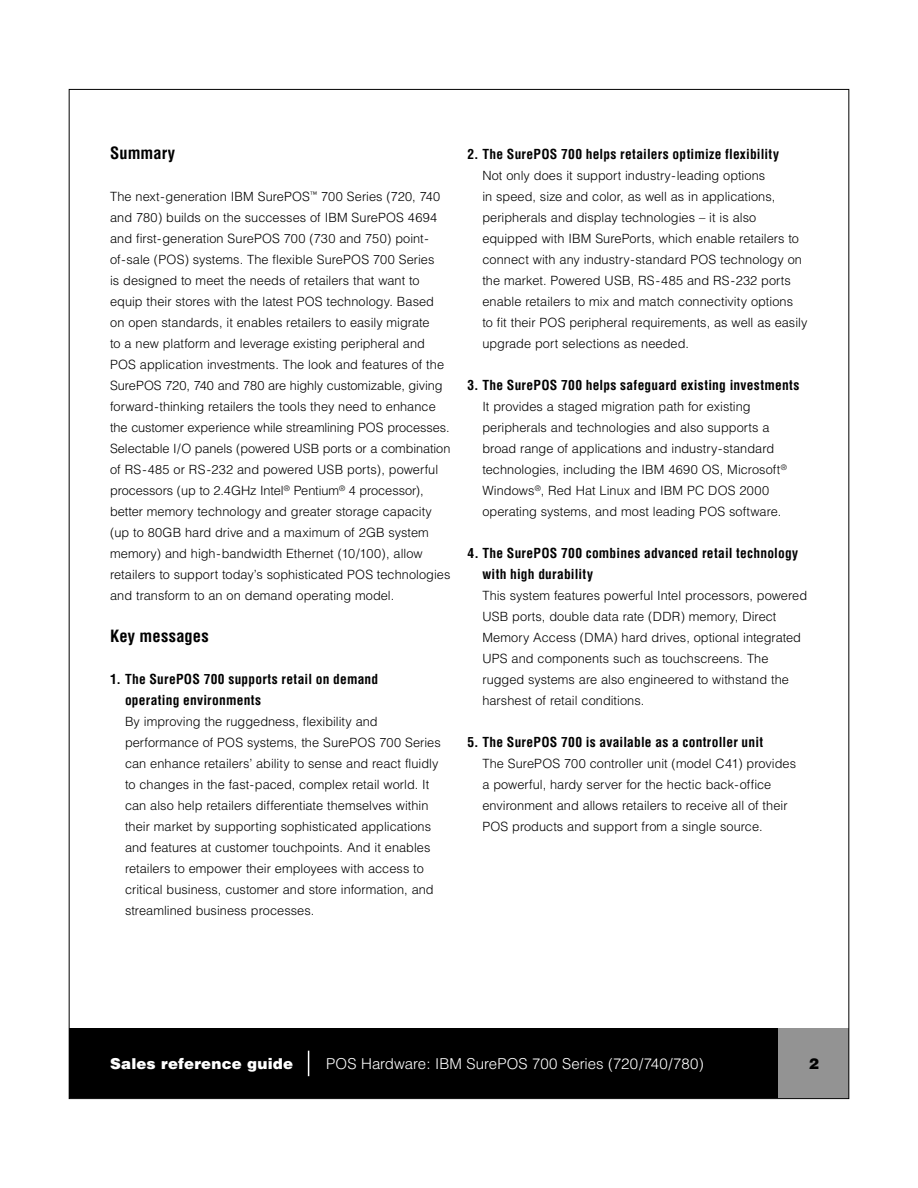
<style>
.page{position:relative;width:918px;height:1188px;background:#fff}
.page>*{position:absolute;margin:0;border:0;box-sizing:border-box;transform-origin:0 0}
.Main{font:700 condensed 16.5px "Helvetica";letter-spacing:.005em;color:#000}
.t1{font:300 15px "Helvetica";color:#fff}
.t2{font:900 15px "Helvetica";letter-spacing:.015em;color:#fff}
.t3{font:900 15px "Helvetica";color:#000}
.Subhead{font:700 condensed 13.5px/21px "Helvetica";letter-spacing:.015em;color:#000}
.Helv_tex_indent{font:300 12.75px/21px "Helvetica";letter-spacing:.005em;color:#000}
.BR_2_3_column_Helvetica_text{font:300 12.75px/21px "Helvetica";color:#000}
</style>
<div class="page">
<div style="left:69px;top:1028px;width:780px;height:71px;background:#000"></div>
<div style="left:778px;top:1028px;width:71px;height:71px;background:#939393"></div>
<svg style="left:308px;top:1051px;width:1px;height:25px"></svg>
<p class="Main" style="left:110px;top:143px;width:67px">Summary</p>
<p class="BR_2_3_column_Helvetica_text" style="left:110px;top:186px;width:342px">The next-generation IBM SurePOS<sup>™</sup> 700 Series (720, 740 and 780) builds on the successes of IBM SurePOS 4694 and first-generation SurePOS 700 (730 and 750) point&shy;of-sale (POS) systems. The flexible SurePOS 700 Series<br>is designed to meet the needs of retailers that want to equip their stores with the latest POS technology. Based on open standards, it enables retailers to easily migrate<br>to a new platform and leverage existing peripheral and POS application investments. The look and features of the SurePOS 720, 740 and 780 are highly customizable, giving forward-thinking retailers the tools they need to enhance the customer experience while streamlining POS processes.<br>Selectable I/O panels (powered USB ports or a combination of RS-485 or RS-232 and powered USB ports), powerful processors (up to 2.4GHz Intel<sup>®</sup> Pentium<sup>®</sup> 4 processor), better memory technology and greater storage capacity (up to 80GB hard drive and a maximum of 2GB system memory) and high-bandwidth Ethernet (10/100), allow retailers to support today’s sophisticated POS technologies and transform to an on demand operating model.</p>
<p class="Main" style="left:110px;top:626px;width:100px">Key messages</p>
<p class="Subhead" style="left:125px;top:668px;width:255px;text-indent:-15px">1. The SurePOS 700 supports retail on demand operating environments</p>
<p class="Helv_tex_indent" style="left:125px;top:711px;width:317px">By improving the ruggedness, flexibility and performance of POS systems, the SurePOS 700 Series can enhance retailers’ ability to sense and react fluidly to changes in the fast-paced, complex retail world. It can also help retailers differentiate themselves within their market by supporting sophisticated applications and features at customer touchpoints. And it enables retailers to empower their employees with access to critical business, customer and store information, and streamlined business processes.</p>
<p class="Subhead" style="left:468px;top:143px;width:313px">2. The SurePOS 700 helps retailers optimize flexibility</p>
<p class="Helv_tex_indent" style="left:482px;top:165px;width:327px">Not only does it support industry-leading options<br>in speed, size and color, as well as in applications, peripherals and display technologies – it is also equipped with IBM SurePorts, which enable retailers to connect with any industry-standard POS technology on the market. Powered USB, RS-485 and RS-232 ports enable retailers to mix and match connectivity options<br>to fit their POS peripheral requirements, as well as easily upgrade port selections as needed.</p>
<p class="Subhead" style="left:468px;top:374px;width:333px">3. The SurePOS 700 helps safeguard existing investments</p>
<p class="Helv_tex_indent" style="left:482px;top:396px;width:306px">It provides a staged migration path for existing peripherals and technologies and also supports a broad range of applications and industry-standard technologies, including the IBM 4690 OS, Microsoft<sup>® </sup>Windows<sup>®</sup>, Red Hat Linux and IBM PC DOS 2000 operating systems, and most leading POS software.</p>
<p class="Subhead" style="left:482px;top:542px;width:317px;text-indent:-15px">4. The SurePOS 700 combines advanced retail technology with high durability</p>
<p class="Helv_tex_indent" style="left:482px;top:585px;width:326px">This system features powerful Intel processors, powered USB ports, double data rate (DDR) memory, Direct Memory Access (DMA) hard drives, optional integrated UPS and components such as touchscreens. The rugged systems are also engineered to withstand the harshest of retail conditions.</p>
<p class="Subhead" style="left:468px;top:731px;width:297px">5. The SurePOS 700 is available as a controller unit</p>
<p class="Helv_tex_indent" style="left:482px;top:753px;width:315px">The SurePOS 700 controller unit (model C41) provides a powerful, hardy server for the hectic back-office environment and allows retailers to receive all of their POS products and support from a single source.</p>
<p class="t2" style="left:110px;top:1054px;width:185px">Sales reference guide</p>
<p class="t1" style="left:326px;top:1055px;width:379px">POS Hardware: IBM SurePOS 700 Series (720/740/780)</p>
<p class="t3" style="left:809px;top:1054px;width:12px">2</p>
</div>
